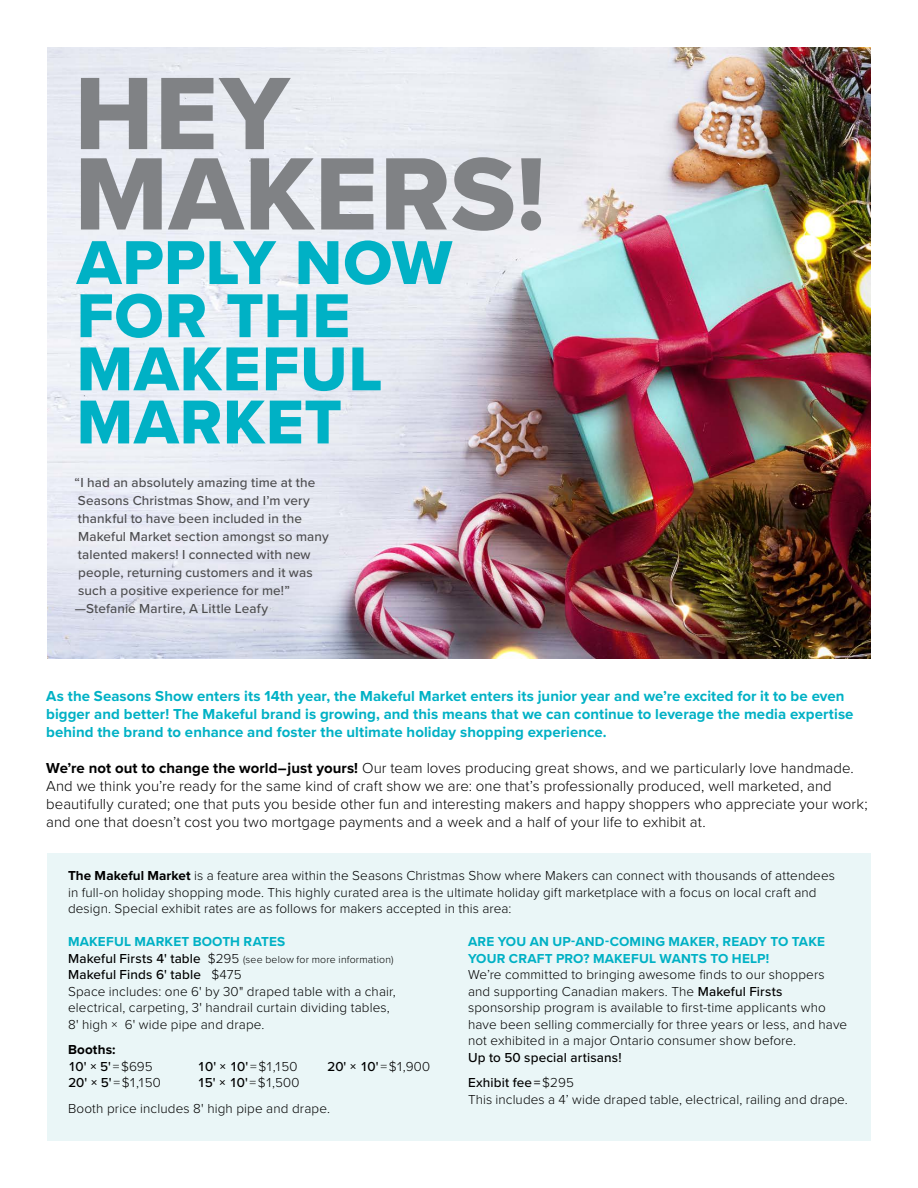
<style>
.page{position:relative;width:918px;height:1188px;background:#fff}
.page>*{position:absolute;margin:0;border:0;box-sizing:border-box;transform-origin:0 0}
.t1{font:106.8px/80.4px "Proxima Nova Extrabld";letter-spacing:.01em;color:#808285}
.t2{font:64.2px/53.1px "Proxima Nova Extrabld";letter-spacing:.015em;color:#00b1c5}
.t3{font:300 15px/18px "Proxima Nova";letter-spacing:.005em;color:#000}
.t4{font:700 15px/18px "Proxima Nova";letter-spacing:.005em;color:#00b1c5}
.t5{font:300 13.5px/16.5px "Proxima Nova";letter-spacing:.01em;color:#000}
.t6{font:500 13.5px/18px "Proxima Nova";letter-spacing:.01em;color:#4d4d4f}
.t7{font:500 13.5px/16.5px "Proxima Nova";letter-spacing:.01em;color:#000}
.t8{font:700 13.5px/16.5px "Proxima Nova";letter-spacing:.015em;color:#00b1c5}
.t9{font:700 13.5px "Proxima Nova";letter-spacing:.01em;color:#000}
.t10{font:300 10.5px "Proxima Nova";letter-spacing:.02em;color:#000}
.s1{font-weight:700}
.s2{font-weight:500;font-size:13.5px}
.s3{font-size:13.5px}
.s4{font-weight:300}
.s5{font-weight:500}
</style>
<div class="page">
<div style="left:47px;top:853px;width:824px;height:288px;background:#eaf6f7"></div>
<img style="left:47px;top:47px;width:824px;height:611px">
<p class="t1" style="left:75px;top:78px;width:472px">HEY<br>MAKERS!</p>
<p class="t2" style="left:77px;top:239px;width:377px">APPLY NOW<br>FOR THE<br>MAKEFUL<br>MARKET</p>
<p class="t6" style="left:75px;top:474px;width:256px">“I had an absolutely amazing time at the Seasons Christmas Show, and I’m very thankful to have been included in the Makeful Market section amongst so many talented makers! I connected with new people, returning customers and it was such a positive experience for me!” —Stefanie Martire, A Little Leafy</p>
<p class="t4" style="left:46px;top:687px;width:809px">As the Seasons Show enters its 14th year, the Makeful Market enters its junior year and we’re excited for it to be even bigger and better! The Makeful brand is growing, and this means that we can continue to leverage the media expertise behind the brand to enhance and foster the ultimate holiday shopping experience.</p>
<p class="t3" style="left:46px;top:759px;width:823px"><span class="s1">We’re not out to change the world–just yours!</span> Our team loves producing great shows, and we particularly love handmade.<br>And we think you’re ready for the same kind of craft show we are: one that’s professionally produced, well marketed, and beautifully curated; one that puts you beside other fun and interesting makers and happy shoppers who appreciate your work; and one that doesn’t cost you two mortgage payments and a week and a half of your life to exhibit at.</p>
<p class="t5" style="left:68px;top:868px;width:769px"><span class="s1">The Makeful Market</span> is a feature area within the Seasons Christmas Show where Makers can connect with thousands of attendees in full-on holiday shopping mode. This highly curated area is the ultimate holiday gift marketplace with a focus on local craft and design. Special exhibit rates are as follows for makers accepted in this area:</p>
<p class="t8" style="left:68px;top:934px;width:219px">MAKEFUL MARKET BOOTH RATES</p>
<p class="t10" style="left:68px;top:953px;width:327px"><span class="s2">Makeful Firsts 4' table</span> <span class="s3">$295</span> (see below for more information)</p>
<p class="t7" style="left:68px;top:967px;width:175px">Makeful Finds 6' table <span class="s4">$475</span></p>
<p class="t5" style="left:68px;top:983px;width:329px">Space includes: one 6' by 30" draped table with a chair, electrical, carpeting, 3' handrail curtain dividing tables,<br>8' high × 6' wide pipe and drape.</p>
<p class="t9" style="left:68px;top:1042px;width:49px">Booths:</p>
<p class="t7" style="left:68px;top:1058px;width:94px">10' × 5' <span class="s4">= $695<br></span>20' × 5' <span class="s4">= $1,150</span></p>
<p class="t7" style="left:198px;top:1058px;width:103px">10' × 10' <span class="s4">= $1,150<br></span>15' × 10' <span class="s4">= $1,500</span></p>
<p class="t7" style="left:327px;top:1058px;width:104px">20' × 10' <span class="s4">= $1,900</span></p>
<p class="t5" style="left:68px;top:1100px;width:264px">Booth price includes 8' high pipe and drape.</p>
<p class="t8" style="left:468px;top:934px;width:358px">ARE YOU AN UP-AND-COMING MAKER, READY TO TAKE<br>YOUR CRAFT PRO? MAKEFUL WANTS TO HELP!</p>
<p class="t5" style="left:468px;top:967px;width:381px">We’re committed to bringing awesome finds to our shoppers and supporting Canadian makers. The <span class="s5">Makeful Firsts </span>sponsorship program is available to first-time applicants who have been selling commercially for three years or less, and have not exhibited in a major Ontario consumer show before.</p>
<p class="t7" style="left:468px;top:1049px;width:155px">Up to 50 special artisans!</p>
<p class="t7" style="left:468px;top:1075px;width:107px">Exhibit fee = <span class="s4">$295</span></p>
<p class="t5" style="left:468px;top:1091px;width:381px">This includes a 4’ wide draped table, electrical, railing and drape.</p>
</div>
